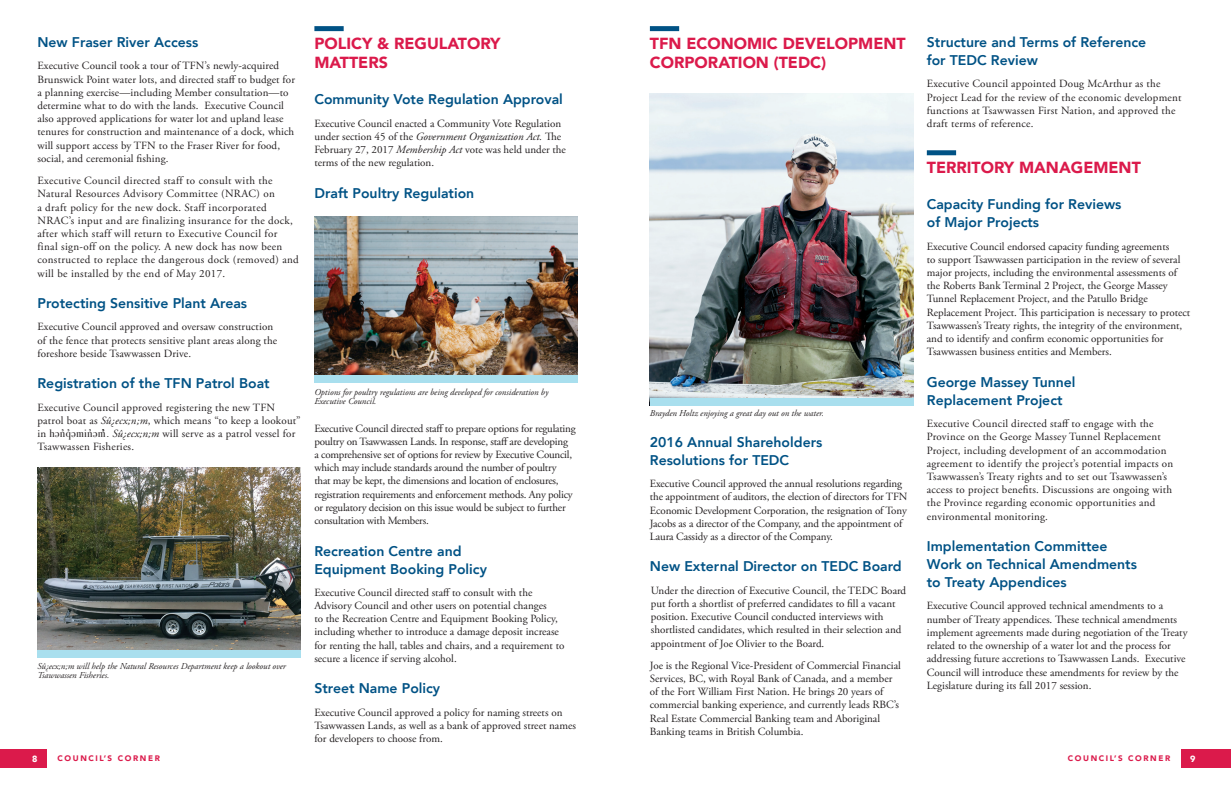
<style>
.page{position:relative;width:1231px;height:791px;background:#fff}
.page>*{position:absolute;margin:0;border:0;box-sizing:border-box;transform-origin:0 0}
.t1{font:900 16px/19.2px "Avenir";color:#db1a4b}
.t2{font:800 14px/18px "Avenir";color:#005285}
.t3{font:11px/13.2px "Adobe Garamond Pro";color:#231f20}
.t4{font:11px/13.2px "Adobe Garamond Pro";letter-spacing:.02em;color:#231f20}
.t5{font:11px/13.2px "Adobe Garamond Pro";letter-spacing:-.02em;color:#231f20}
.t6{font:11px/13.2px "Adobe Garamond Pro";letter-spacing:.03em;color:#231f20}
.t7{font:italic 9px/9.4px "Adobe Garamond Pro";color:#231f20}
.t8{font:900 9px "Avenir";color:#fff}
.t9{font:900 8px "Avenir";letter-spacing:.2em;color:#db1a4b}
.s1{font-style:italic}
.s2{font-family:"Bodoni Svty Two ITCTT"}
</style>
<div class="page">
<div style="left:1180px;top:749px;width:50px;height:18px;background:#db1a4b"></div>
<div style="left:0;top:749px;width:46px;height:18px;background:#db1a4b"></div>
<div style="left:314px;top:26px;width:29px;height:5px;background:#005285"></div>
<div style="left:649px;top:26px;width:30px;height:5px;background:#005285"></div>
<div style="left:926px;top:150px;width:29px;height:5px;background:#005285"></div>
<img style="left:37px;top:467px;width:264px;height:182px">
<div style="left:37px;top:649px;width:264px;height:8px;background:#a9dfee"></div>
<img style="left:649px;top:94px;width:264px;height:304px">
<div style="left:649px;top:398px;width:264px;height:7px;background:#a9dfee"></div>
<img style="left:314px;top:216px;width:263px;height:159px">
<div style="left:314px;top:375px;width:263px;height:8px;background:#a9dfee"></div>
<p class="t2" style="left:37px;top:33px;width:162px">New Fraser River Access</p>
<p class="t3" style="left:37px;top:60px;width:259px">Executive Council took a tour of TFN’s newly-acquired Brunswick Point water lots, and directed staff to budget for a planning exercise—including Member consultation—to determine what to do with the lands. Executive Council also approved applications for water lot and upland lease tenures for construction and maintenance of a dock, which will support access by TFN to the Fraser River for food, social, and ceremonial fishing.</p>
<p class="t6" style="left:37px;top:174px;width:263px">Executive Council directed staff to consult with the Natural Resources Advisory Committee (NRAC) on<br>a draft policy for the new dock. Staff incorporated NRAC’s input and are finalizing insurance for the dock, after which staff will return to Executive Council for final sign-off on the policy. A new dock has now been constructed to replace the dangerous dock (removed) and will be installed by the end of May 2017.</p>
<p class="t2" style="left:37px;top:294px;width:211px">Protecting Sensitive Plant Areas</p>
<p class="t3" style="left:37px;top:320px;width:241px">Executive Council approved and oversaw construction of the fence that protects sensitive plant areas along the foreshore beside Tsawwassen Drive.</p>
<p class="t2" style="left:37px;top:374px;width:234px">Registration of the TFN Patrol Boat</p>
<p class="t4" style="left:37px;top:400px;width:265px">Executive Council approved registering the new TFN patrol boat as <span class="s1">Sû¿ecx;n;m</span>, which means “to keep a lookout” in <span class="s2">hən̓q̓əmin̓əm̓.</span> <span class="s1">Sû¿ecx;n;m</span> will serve as a patrol vessel for Tsawwassen Fisheries.</p>
<p class="t7" style="left:37px;top:660px;width:250px">Sû¿ecx;n;m will help the Natural Resources Department keep a lookout over<br>Tsawwassen Fisheries.</p>
<h1 class="t1" style="left:314px;top:34px;width:188px">POLICY &amp; REGULATORY<br>MATTERS</h1>
<p class="t2" style="left:314px;top:90px;width:250px">Community Vote Regulation Approval</p>
<p class="t3" style="left:314px;top:117px;width:253px">Executive Council enacted a Community Vote Regulation under section 45 of the <span class="s1">Government Organization Act.</span> The February 27, 2017 <span class="s1">Membership Act</span> vote was held under the terms of the new regulation.</p>
<p class="t2" style="left:314px;top:184px;width:161px">Draft Poultry Regulation</p>
<p class="t7" style="left:314px;top:387px;width:235px">Options for poultry regulations are being developed for consideration by<br>Executive Council.</p>
<p class="t5" style="left:314px;top:421px;width:263px">Executive Council directed staff to prepare options for regulating poultry on Tsawwassen Lands. In response, staff are developing<br>a comprehensive set of options for review by Executive Council, which may include standards around the number of poultry<br>that may be kept, the dimensions and location of enclosures, registration requirements and enforcement methods. Any policy or regulatory decision on this issue would be subject to further consultation with Members.</p>
<p class="t2" style="left:314px;top:541px;width:174px">Recreation Centre and<br>Equipment Booking Policy</p>
<p class="t3" style="left:314px;top:585px;width:251px">Executive Council directed staff to consult with the Advisory Council and other users on potential changes<br>to the Recreation Centre and Equipment Booking Policy, including whether to introduce a damage deposit increase for renting the hall, tables and chairs, and a requirement to secure a licence if serving alcohol.</p>
<p class="t2" style="left:314px;top:679px;width:127px">Street Name Policy</p>
<p class="t3" style="left:314px;top:705px;width:263px">Executive Council approved a policy for naming streets on<br>Tsawwassen Lands, as well as a bank of approved street names for developers to choose from.</p>
<h1 class="t1" style="left:649px;top:34px;width:257px">TFN ECONOMIC DEVELOPMENT<br>CORPORATION (TEDC)</h1>
<p class="t7" style="left:649px;top:408px;width:176px">Brayden Holtz enjoying a great day out on the water.</p>
<p class="t2" style="left:649px;top:432px;width:174px">2016 Annual Shareholders<br>Resolutions for TEDC</p>
<p class="t3" style="left:649px;top:477px;width:259px">Executive Council approved the annual resolutions regarding the appointment of auditors, the election of directors for TFN Economic Development Corporation, the resignation of Tony Jacobs as a director of the Company, and the appointment of Laura Cassidy as a director of the Company.</p>
<p class="t2" style="left:649px;top:557px;width:253px">New External Director on TEDC Board</p>
<p class="t3" style="left:650px;top:583px;width:257px">Under the direction of Executive Council, the TEDC Board put forth a shortlist of preferred candidates to fill a vacant position. Executive Council conducted interviews with shortlisted candidates, which resulted in their selection and appointment of Joe Olivier to the Board.</p>
<p class="t3" style="left:649px;top:658px;width:252px">Joe is the Regional Vice-President of Commercial Financial Services, BC, with Royal Bank of Canada, and a member of the Fort William First Nation. He brings 20 years of commercial banking experience, and currently leads RBC’s Real Estate Commercial Banking team and Aboriginal Banking teams in British Columbia.</p>
<p class="t2" style="left:926px;top:33px;width:221px">Structure and Terms of Reference for TEDC Review</p>
<p class="t4" style="left:926px;top:78px;width:256px">Executive Council appointed Doug McArthur as the Project Lead for the review of the economic development functions at Tsawwassen First Nation, and approved the draft terms of reference.</p>
<h1 class="t1" style="left:926px;top:158px;width:215px">TERRITORY MANAGEMENT</h1>
<p class="t2" style="left:926px;top:195px;width:196px">Capacity Funding for Reviews of Major Projects</p>
<p class="t3" style="left:926px;top:240px;width:265px">Executive Council endorsed capacity funding agreements<br>to support Tsawwassen participation in the review of several major projects, including the environmental assessments of the Roberts Bank Terminal 2 Project, the George Massey Tunnel Replacement Project, and the Patullo Bridge Replacement Project. This participation is necessary to protect Tsawwassen’s Treaty rights, the integrity of the environment, and to identify and confirm economic opportunities for Tsawwassen business entities and Members.</p>
<p class="t2" style="left:926px;top:373px;width:150px">George Massey Tunnel<br>Replacement Project</p>
<p class="t4" style="left:926px;top:417px;width:248px">Executive Council directed staff to engage with the Province on the George Massey Tunnel Replacement Project, including development of an accommodation agreement to identify the project’s potential impacts on Tsawwassen’s Treaty rights and to set out Tsawwassen’s access to project benefits. Discussions are ongoing with the Province regarding economic opportunities and environmental monitoring.</p>
<p class="t2" style="left:926px;top:537px;width:211px">Implementation Committee<br>Work on Technical Amendments to Treaty Appendices</p>
<p class="t3" style="left:926px;top:599px;width:262px">Executive Council approved technical amendments to a number of Treaty appendices. These technical amendments implement agreements made during negotiation of the Treaty related to the ownership of a water lot and the process for addressing future accretions to Tsawwassen Lands. Executive Council will introduce these amendments for review by the Legislature during its fall 2017 session.</p>
<p class="t8" style="left:32px;top:750px;width:7px">8</p>
<p class="t9" style="left:57px;top:751px;width:104px">COUNCIL’S CORNER</p>
<p class="t9" style="left:1067px;top:751px;width:104px">COUNCIL’S CORNER</p>
<p class="t8" style="left:1189px;top:750px;width:7px">9</p>
</div>
